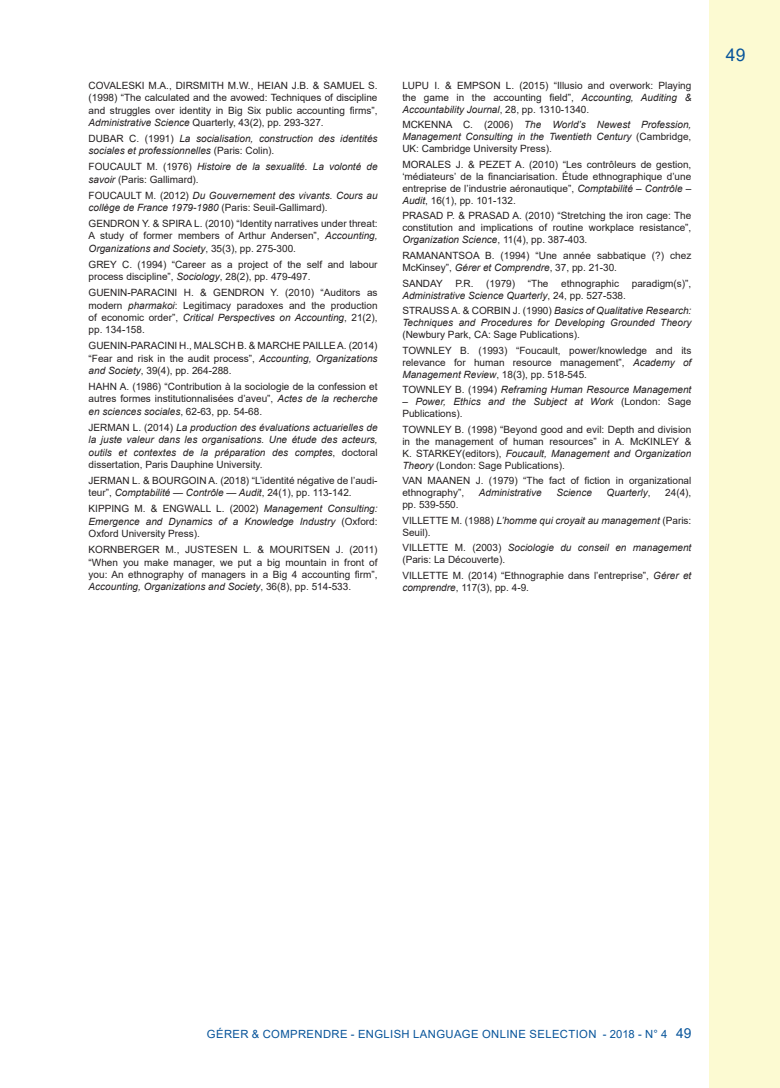
<style>
.page{position:relative;width:780px;height:1088px;background:#fff}
.page>*{position:absolute;margin:0;border:0;box-sizing:border-box;transform-origin:0 0}
.t1{font:17.5px "Arial";color:#07549a}
.t2{font:11.25px "Arial";letter-spacing:.035em;color:#07549a}
.biblio{font:10px/12.4px "Arial";color:#231f20;text-align:justify}
.biblio-2{font:italic 10px/12.4px "Arial";color:#231f20}
.s1{font-style:italic}
.s2{font-style:normal}
.s3{font-size:13.75px}
</style>
<div class="page">
<div style="left:709px;top:0;width:71px;height:1088px;background:#fcfad2"></div>
<p class="biblio" style="left:89px;top:79px;width:290px">COVALESKI M.A., DIRSMITH M.W., HEIAN J.B. &amp; SAMUEL S. (1998) “The calculated and the avowed: Techniques of discipline and struggles over identity in Big Six public accounting firms”, <span class="s1">Administrative Science</span> Quarterly, 43(2), pp. 293-327.</p>
<p class="biblio-2" style="left:89px;top:132px;width:290px"><span class="s2">DUBAR C. (1991)</span> La socialisation, construction des identités sociales et professionnelles <span class="s2">(Paris: Colin).</span></p>
<p class="biblio-2" style="left:89px;top:161px;width:290px"><span class="s2">FOUCAULT M. (1976)</span> Histoire de la sexualité. La volonté de savoir <span class="s2">(Paris: Gallimard).</span></p>
<p class="biblio-2" style="left:89px;top:189px;width:290px"><span class="s2">FOUCAULT M. (2012)</span> Du Gouvernement des vivants. Cours au collège de France 1979-1980 <span class="s2">(Paris: Seuil-Gallimard).</span></p>
<p class="biblio" style="left:89px;top:217px;width:290px">GENDRON Y. &amp; SPIRA L. (2010) “Identity narratives under threat:<br>A study of former members of Arthur Andersen”, <span class="s1">Accounting, Organizations and Society</span>, 35(3), pp. 275-300.</p>
<p class="biblio" style="left:89px;top:258px;width:290px">GREY C. (1994) “Career as a project of the self and labour process discipline”, <span class="s1">Sociology</span>, 28(2), pp. 479-497.</p>
<p class="biblio" style="left:89px;top:286px;width:290px">GUENIN-PARACINI H. &amp; GENDRON Y. (2010) “Auditors as modern <span class="s1">pharmakoi</span>: Legitimacy paradoxes and the production of economic order”, <span class="s1">Critical Perspectives on Accounting</span>, 21(2), pp. 134-158.</p>
<p class="biblio" style="left:89px;top:339px;width:290px">GUENIN-PARACINI H., MALSCH B. &amp; MARCHE PAILLEA. (2014) “Fear and risk in the audit process”, <span class="s1">Accounting, Organizations and Society</span>, 39(4), pp. 264-288.</p>
<p class="biblio" style="left:89px;top:380px;width:290px">HAHN A. (1986) “Contribution à la sociologie de la confession et autres formes institutionnalisées d’aveu”, <span class="s1">Actes de la recherche en sciences sociales</span>, 62-63, pp. 54-68.</p>
<p class="biblio-2" style="left:89px;top:421px;width:290px;text-align:justify"><span class="s2">JERMAN L. (2014)</span> La production des évaluations actuarielles de la juste valeur dans les organisations. Une étude des acteurs, outils et contextes de la préparation des comptes<span class="s2">, doctoral dissertation, Paris Dauphine University.</span></p>
<p class="biblio" style="left:89px;top:474px;width:290px">JERMAN L. &amp; BOURGOIN A. (2018) “L’identité négative de l’audi&shy;teur”, <span class="s1">Comptabilité — Contrôle — Audit</span>, 24(1), pp. 113-142.</p>
<p class="biblio-2" style="left:89px;top:503px;width:290px;text-align:justify"><span class="s2">KIPPING M. &amp; ENGWALL L. (2002)</span> Management Consulting:<br>Emergence and Dynamics of a Knowledge Industry <span class="s2">(Oxford:<br>Oxford University Press).</span></p>
<p class="biblio" style="left:89px;top:543px;width:290px">KORNBERGER M., JUSTESEN L. &amp; MOURITSEN J. (2011) “When you make manager, we put a big mountain in front of you: An ethnography of managers in a Big 4 accounting firm”, <span class="s1">Accounting, Organizations and Society</span>, 36(8), pp. 514-533.</p>
<p class="biblio" style="left:402px;top:79px;width:290px;line-height:12px">LUPU I. &amp; EMPSON L. (2015) “Illusio and overwork: Playing the game in the accounting field”, <span class="s1">Accounting, Auditing &amp; Accountability Journal</span>, 28, pp. 1310-1340.</p>
<p class="biblio-2" style="left:402px;top:119px;width:290px;line-height:12px;text-align:justify"><span class="s2">MCKENNA C. (2006)</span> The World’s Newest Profession, Management Consulting in the Twentieth Century <span class="s2">(Cambridge, UK: Cambridge University Press).</span></p>
<p class="biblio" style="left:402px;top:158px;width:290px;line-height:12px">MORALES J. &amp; PEZET A. (2010) “Les contrôleurs de gestion, ‘médiateurs’ de la financiarisation. Étude ethnographique d’une entreprise de l’industrie aéronautique”, <span class="s1">Comptabilité – Contrôle – Audit</span>, 16(1), pp. 101-132.</p>
<p class="biblio" style="left:402px;top:210px;width:290px;line-height:12px">PRASAD P. &amp; PRASAD A. (2010) “Stretching the iron cage: The constitution and implications of routine workplace resistance”, <span class="s1">Organization Science</span>, 11(4), pp. 387-403.</p>
<p class="biblio" style="left:402px;top:249px;width:290px;line-height:12px">RAMANANTSOA B. (1994) “Une année sabbatique (?) chez<br>McKinsey”, <span class="s1">Gérer et Comprendre</span>, 37, pp. 21-30.</p>
<p class="biblio" style="left:402px;top:277px;width:42px">SANDAY</p>
<p class="biblio" style="left:455px;top:277px;width:20px">P.R.</p>
<p class="biblio" style="left:486px;top:277px;width:30px">(1979)</p>
<p class="biblio" style="left:528px;top:277px;width:22px">“The</p>
<p class="biblio" style="left:561px;top:277px;width:59px">ethnographic</p>
<p class="biblio" style="left:631px;top:277px;width:61px">paradigm(s)”,</p>
<p class="biblio-2" style="left:402px;top:289px;width:225px">Administrative Science Quarterly<span class="s2">, 24, pp. 527-538.</span></p>
<p class="biblio-2" style="left:402px;top:305px;width:290px;line-height:12px;text-align:justify"><span class="s2">STRAUSS A. &amp; CORBIN J. (1990)</span> Basics of Qualitative Research:<br>Techniques and Procedures for Developing Grounded Theory <span class="s2">(Newbury Park, CA: Sage Publications).</span></p>
<p class="biblio" style="left:402px;top:344px;width:290px;line-height:12px">TOWNLEY B. (1993) “Foucault, power/knowledge and its relevance for human resource management”, <span class="s1">Academy of Management Review</span>, 18(3), pp. 518-545.</p>
<p class="biblio-2" style="left:402px;top:384px;width:290px"><span class="s2">TOWNLEY B. (1994)</span> Reframing Human Resource Management</p>
<p class="biblio-2" style="left:402px;top:396px;width:290px;line-height:12px">– Power, Ethics and the Subject at Work <span class="s2">(London: Sage<br>Publications).</span></p>
<p class="biblio" style="left:402px;top:423px;width:290px;line-height:12px">TOWNLEY B. (1998) “Beyond good and evil: Depth and division in the management of human resources” in A. McKINLEY &amp; K. STARKEY(editors), <span class="s1">Foucault, Management and Organization Theory</span> (London: Sage Publications).</p>
<p class="biblio" style="left:402px;top:475px;width:290px;line-height:12px">VAN MAANEN J. (1979) “The fact of fiction in organizational ethnography”,</p>
<p class="biblio-2" style="left:479px;top:487px;width:64px">Administrative</p>
<p class="biblio-2" style="left:556px;top:487px;width:37px">Science</p>
<p class="biblio-2" style="left:606px;top:487px;width:45px">Quarterly<span class="s2">,</span></p>
<p class="biblio" style="left:665px;top:486px;width:28px">24(4),</p>
<p class="biblio" style="left:402px;top:498px;width:58px">pp. 539-550.</p>
<p class="biblio" style="left:402px;top:514px;width:290px;line-height:12px">VILLETTE M. (1988) <span class="s1">L’homme qui croyait au management</span> (Paris:<br>Seuil).</p>
<p class="biblio" style="left:402px;top:542px;width:290px;line-height:12px">VILLETTE M. (2003) <span class="s1">Sociologie du conseil en management </span>(Paris: La Découverte).</p>
<p class="biblio" style="left:402px;top:569px;width:290px;line-height:12px">VILLETTE M. (2014) “Ethnographie dans l’entreprise”, <span class="s1">Gérer et comprendre</span>, 117(3), pp. 4-9.</p>
<h1 class="t1" style="left:726px;top:42px;width:21px">49</h1>
<p class="t2" style="left:207px;top:1026px;width:486px">GÉRER &amp; COMPRENDRE - ENGLISH LANGUAGE ONLINE SELECTION - 2018 - N° 4 <span class="s3">49</span></p>
</div>
